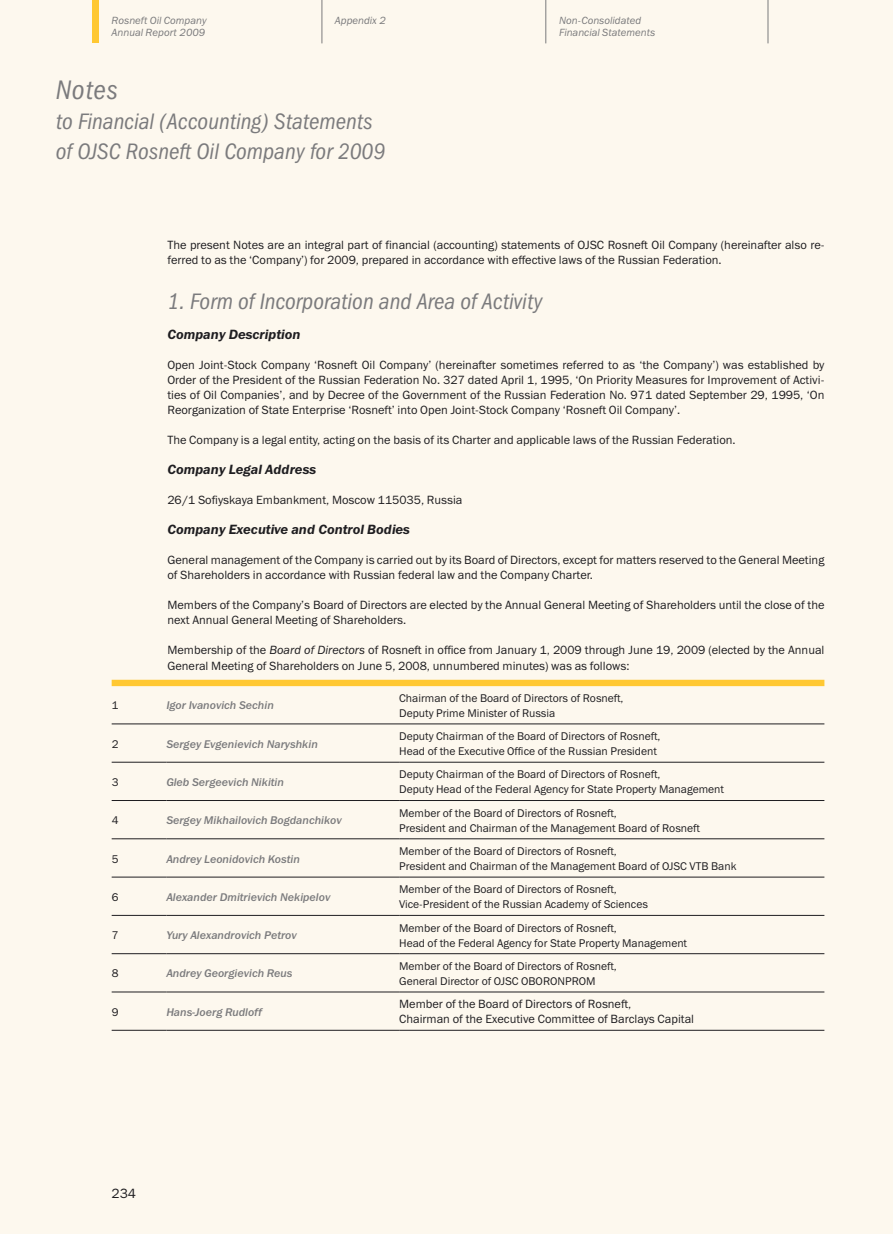
<style>
.page{position:relative;width:893px;height:1234px;background:#fff}
.page>*{position:absolute;margin:0;border:0;box-sizing:border-box;transform-origin:0 0}
.t1{font:italic 27px "Franklin Gothic Book Cond C";letter-spacing:.02em;color:#7b7b7d}
.t2{font:italic 22.5px/30px "Franklin Gothic Book Cond C";color:#7b7b7d}
.t3{font:italic 13.5px "Franklin Gothic Demi C";color:#1f1e21}
.t4{font:13.5px "Franklin Gothic Book C";color:#1f1e21}
.t5{font:12px/15px "Franklin Gothic Book C";color:#1f1e21}
.t6{font:11.25px/15px "Franklin Gothic Book C";color:#1f1e21}
.t7{font:italic 11.25px "Franklin Gothic Medium C";color:#7b7b7d}
.t8{font:italic 10.5px/12px "Franklin Gothic Book C";color:#7b7b7d}
.s1{font-style:italic}
</style>
<div class="page">
<div style="left:0;top:0;width:893px;height:1233px;background:#fdf8ee"></div>
<div style="left:92px;top:0;width:7px;height:43px;background:#ffc832"></div>
<hr style="left:321px;top:0;width:1px;height:43px;background:#7b7b7d">
<hr style="left:545px;top:0;width:1px;height:43px;background:#7b7b7d">
<hr style="left:767px;top:0;width:1px;height:43px;background:#7b7b7d">
<svg style="left:112px;top:679px;width:712px;height:7px;background:#fecd46"></svg>
<hr style="left:112px;top:723px;width:712px;height:1px;background:#1f1e21">
<hr style="left:112px;top:761px;width:54px;height:1px;background:#1f1e21">
<hr style="left:112px;top:800px;width:54px;height:1px;background:#1f1e21">
<hr style="left:112px;top:838px;width:54px;height:1px;background:#1f1e21">
<hr style="left:112px;top:876px;width:54px;height:1px;background:#1f1e21">
<hr style="left:112px;top:914px;width:54px;height:1px;background:#1f1e21">
<hr style="left:112px;top:953px;width:54px;height:1px;background:#1f1e21">
<hr style="left:112px;top:991px;width:54px;height:1px;background:#1f1e21">
<hr style="left:112px;top:1029px;width:54px;height:1px;background:#1f1e21">
<hr style="left:166px;top:761px;width:233px;height:1px;background:#1f1e21">
<hr style="left:166px;top:800px;width:233px;height:1px;background:#1f1e21">
<hr style="left:166px;top:838px;width:233px;height:1px;background:#1f1e21">
<hr style="left:166px;top:876px;width:233px;height:1px;background:#1f1e21">
<hr style="left:166px;top:914px;width:233px;height:1px;background:#1f1e21">
<hr style="left:166px;top:953px;width:233px;height:1px;background:#1f1e21">
<hr style="left:166px;top:991px;width:233px;height:1px;background:#1f1e21">
<hr style="left:166px;top:1029px;width:233px;height:1px;background:#1f1e21">
<hr style="left:399px;top:761px;width:425px;height:1px;background:#1f1e21">
<hr style="left:399px;top:800px;width:425px;height:1px;background:#1f1e21">
<hr style="left:399px;top:838px;width:425px;height:1px;background:#1f1e21">
<hr style="left:399px;top:876px;width:425px;height:1px;background:#1f1e21">
<hr style="left:399px;top:914px;width:425px;height:1px;background:#1f1e21">
<hr style="left:399px;top:953px;width:425px;height:1px;background:#1f1e21">
<hr style="left:399px;top:991px;width:425px;height:1px;background:#1f1e21">
<hr style="left:399px;top:1029px;width:425px;height:1px;background:#1f1e21">
<p class="t8" style="left:112px;top:15px;width:96px">Rosneft Oil Company</p>
<p class="t8" style="left:335px;top:15px;width:53px">Appendix 2</p>
<p class="t8" style="left:112px;top:27px;width:95px">Annual Report 2009</p>
<h1 class="t1" style="left:56px;top:80px;width:64px">Notes</h1>
<h2 class="t2" style="left:56px;top:109px;width:331px">to Financial (Accounting) Statements of OJSC Rosneft Oil Company for 2009</h2>
<p class="t8" style="left:559px;top:15px;width:98px">Non-Consolidated<br>Financial Statements</p>
<p class="t5" style="left:167px;top:239px;width:658px">The present Notes are an integral part of financial (accounting) statements of OJSC Rosneft Oil Company (hereinafter also re&shy;ferred to as the ‘Company’) for 2009, prepared in accordance with effective laws of the Russian Federation.</p>
<h2 class="t2" style="left:167px;top:289px;width:377px">1. Form of Incorporation and Area of Activity</h2>
<p class="t3" style="left:167px;top:329px;width:134px">Company Description</p>
<p class="t5" style="left:167px;top:359px;width:658px;text-align:justify">Open Joint-Stock Company ‘Rosneft Oil Company’ (hereinafter sometimes referred to as ‘the Company’) was established by Order of the President of the Russian Federation No. 327 dated April 1, 1995, ‘On Priority Measures for Improvement of Activi&shy;ties of Oil Companies’, and by Decree of the Government of the Russian Federation No. 971 dated September 29, 1995, ‘On Reorganization of State Enterprise ‘Rosneft’ into Open Joint-Stock Company ‘Rosneft Oil Company’.</p>
<p class="t5" style="left:167px;top:434px;width:570px">The Company is a legal entity, acting on the basis of its Charter and applicable laws of the Russian Federation.</p>
<p class="t3" style="left:167px;top:464px;width:150px">Company Legal Address</p>
<p class="t5" style="left:167px;top:494px;width:296px">26/1 Sofiyskaya Embankment, Moscow 115035, Russia</p>
<p class="t3" style="left:167px;top:524px;width:244px">Company Executive and Control Bodies</p>
<p class="t5" style="left:167px;top:554px;width:658px">General management of the Company is carried out by its Board of Directors, except for matters reserved to the General Meeting of Shareholders in accordance with Russian federal law and the Company Charter.</p>
<p class="t5" style="left:167px;top:599px;width:658px">Members of the Company’s Board of Directors are elected by the Annual General Meeting of Shareholders until the close of the next Annual General Meeting of Shareholders.</p>
<p class="t5" style="left:167px;top:644px;width:658px">Membership of the <span class="s1">Board of Directors</span> of Rosneft in office from January 1, 2009 through June 19, 2009 (elected by the Annual<br>General Meeting of Shareholders on June 5, 2008, unnumbered minutes) was as follows:</p>
<p class="t6" style="left:112px;top:699px;width:8px">1</p>
<p class="t7" style="left:166px;top:701px;width:109px">Igor Ivanovich Sechin</p>
<p class="t6" style="left:399px;top:691px;width:226px">Chairman of the Board of Directors of Rosneft,<br>Deputy Prime Minister of Russia</p>
<p class="t6" style="left:112px;top:737px;width:8px">2</p>
<p class="t7" style="left:166px;top:739px;width:153px">Sergey Evgenievich Naryshkin</p>
<p class="t6" style="left:399px;top:729px;width:263px">Deputy Chairman of the Board of Directors of Rosneft,<br>Head of the Executive Office of the Russian President</p>
<p class="t6" style="left:112px;top:775px;width:8px">3</p>
<p class="t7" style="left:166px;top:777px;width:119px">Gleb Sergeevich Nikitin</p>
<p class="t6" style="left:399px;top:768px;width:326px">Deputy Chairman of the Board of Directors of Rosneft,<br>Deputy Head of the Federal Agency for State Property Management</p>
<p class="t6" style="left:112px;top:813px;width:8px">4</p>
<p class="t7" style="left:166px;top:816px;width:177px">Sergey Mikhailovich Bogdanchikov</p>
<p class="t6" style="left:399px;top:806px;width:302px">Member of the Board of Directors of Rosneft,<br>President and Chairman of the Management Board of Rosneft</p>
<p class="t6" style="left:112px;top:852px;width:8px">5</p>
<p class="t7" style="left:166px;top:854px;width:135px">Andrey Leonidovich Kostin</p>
<p class="t6" style="left:399px;top:844px;width:339px">Member of the Board of Directors of Rosneft,<br>President and Chairman of the Management Board of OJSC VTB Bank</p>
<p class="t6" style="left:112px;top:890px;width:8px">6</p>
<p class="t7" style="left:166px;top:892px;width:165px">Alexander Dmitrievich Nekipelov</p>
<p class="t6" style="left:399px;top:882px;width:250px">Member of the Board of Directors of Rosneft,<br>Vice-President of the Russian Academy of Sciences</p>
<p class="t6" style="left:112px;top:928px;width:8px">7</p>
<p class="t7" style="left:166px;top:930px;width:132px">Yury Alexandrovich Petrov</p>
<p class="t6" style="left:399px;top:921px;width:289px">Member of the Board of Directors of Rosneft,<br>Head of the Federal Agency for State Property Management</p>
<p class="t6" style="left:112px;top:966px;width:8px">8</p>
<p class="t7" style="left:166px;top:969px;width:128px">Andrey Georgievich Reus</p>
<p class="t6" style="left:399px;top:959px;width:219px">Member of the Board of Directors of Rosneft,<br>General Director of OJSC OBORONPROM</p>
<p class="t6" style="left:112px;top:1005px;width:8px">9</p>
<p class="t7" style="left:166px;top:1007px;width:97px">Hans-Joerg Rudloff</p>
<p class="t5" style="left:399px;top:997px;width:296px">Member of the Board of Directors of Rosneft,<br>Chairman of the Executive Committee of Barclays Capital</p>
<p class="t4" style="left:112px;top:1188px;width:26px">234</p>
</div>
